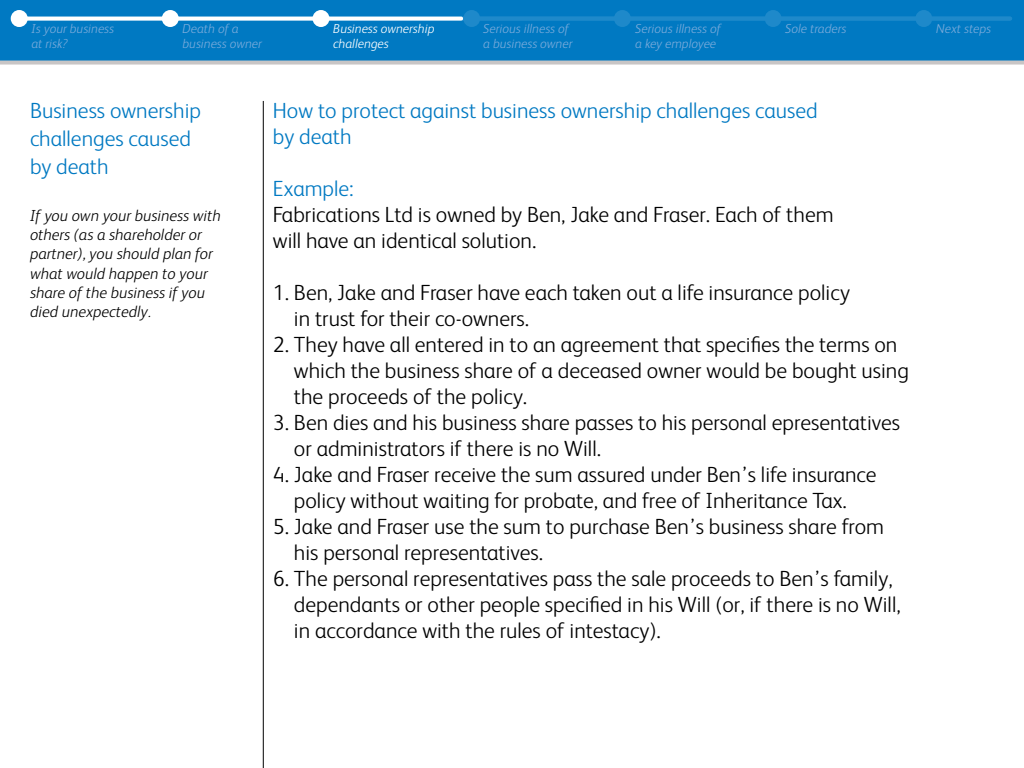
<style>
.page{position:relative;width:1024px;height:768px;background:#fff}
.page>*{position:absolute;margin:0;border:0;box-sizing:border-box;transform-origin:0 0}
.t1{font:300 22px/26px "FS Albert";color:#000}
.t2{font:300 22px/28px "FS Albert";color:#0079c2}
.t3{font:italic 300 16px/19.2px "FS Albert";color:#000}
.t4{font:italic 300 13px/15px "FS Albert";color:#7aabdb}
.t5{font:italic 300 13px "FS Albert";color:#fff}
</style>
<div class="page">
<div style="left:0;top:0;width:1024px;height:61px;background:#0079c2"></div>
<hr style="left:263px;top:101px;width:1px;height:667px;background:#000">
<svg style="left:0;top:61px;width:1024px;height:4px;background:#cecbcb"></svg>
<div style="left:765px;top:10px;width:17px;height:17px;background:#1e89ca;border-radius:50%"></div>
<div style="left:915px;top:10px;width:17px;height:17px;background:#1e89ca;border-radius:50%"></div>
<hr style="left:15px;top:17px;width:995px;height:4px;background:#1e89ca">
<svg style="left:28px;top:17px;width:433px;height:4px;background:#e6f2f9"></svg>
<div style="left:11px;top:10px;width:17px;height:17px;background:#fff;border-radius:50%"></div>
<div style="left:614px;top:10px;width:17px;height:17px;background:#1e89ca;border-radius:50%"></div>
<div style="left:463px;top:10px;width:17px;height:17px;background:#1e89ca;border-radius:50%"></div>
<div style="left:313px;top:10px;width:17px;height:17px;background:#fff;border-radius:50%"></div>
<div style="left:162px;top:10px;width:17px;height:17px;background:#fff;border-radius:50%"></div>
<p class="t4" style="left:31px;top:20px;width:84px">Is your business at risk?</p>
<p class="t4" style="left:183px;top:20px;width:81px">Death of a business owner</p>
<p class="t4" style="left:483px;top:20px;width:91px">Serious illness of a business owner</p>
<p class="t4" style="left:635px;top:20px;width:87px">Serious illness of a key employee</p>
<p class="t5" style="left:333px;top:20px;width:103px">Business ownership</p>
<p class="t4" style="left:785px;top:20px;width:63px">Sole traders</p>
<p class="t4" style="left:936px;top:20px;width:57px">Next steps</p>
<p class="t5" style="left:333px;top:35px;width:57px">challenges</p>
<p class="t2" style="left:30px;top:95px;width:173px">Business ownership challenges caused by death</p>
<p class="t3" style="left:30px;top:205px;width:192px">If you own your business with others (as a shareholder or partner), you should plan for what would happen to your share of the business if you died unexpectedly.</p>
<p class="t2" style="left:273px;top:96px;width:546px;line-height:26px">How to protect against business ownership challenges caused by death</p>
<p class="t2" style="left:273px;top:173px;width:82px">Example:</p>
<p class="t1" style="left:273px;top:200px;width:562px">Fabrications Ltd is owned by Ben, Jake and Fraser. Each of them will have an identical solution.</p>
<p class="t1" style="left:294px;top:278px;width:557px;text-indent:-21px">1. Ben, Jake and Fraser have each taken out a life insurance policy in trust for their co-owners.</p>
<p class="t1" style="left:294px;top:330px;width:616px;text-indent:-21px">2. They have all entered in to an agreement that specifies the terms on which the business share of a deceased owner would be bought using the proceeds of the policy.</p>
<p class="t1" style="left:294px;top:408px;width:608px;text-indent:-21px">3. Ben dies and his business share passes to his personal epresentatives or administrators if there is no Will.</p>
<p class="t1" style="left:273px;top:460px;width:605px;text-align:center">4. Jake and Fraser receive the sum assured under Ben’s life insurance policy without waiting for probate, and free of Inheritance Tax.</p>
<p class="t1" style="left:294px;top:512px;width:592px;text-indent:-21px">5. Jake and Fraser use the sum to purchase Ben’s business share from his personal representatives.</p>
<p class="t1" style="left:294px;top:564px;width:608px;text-indent:-21px">6. The personal representatives pass the sale proceeds to Ben’s family, dependants or other people specified in his Will (or, if there is no Will, in accordance with the rules of intestacy).</p>
</div>
